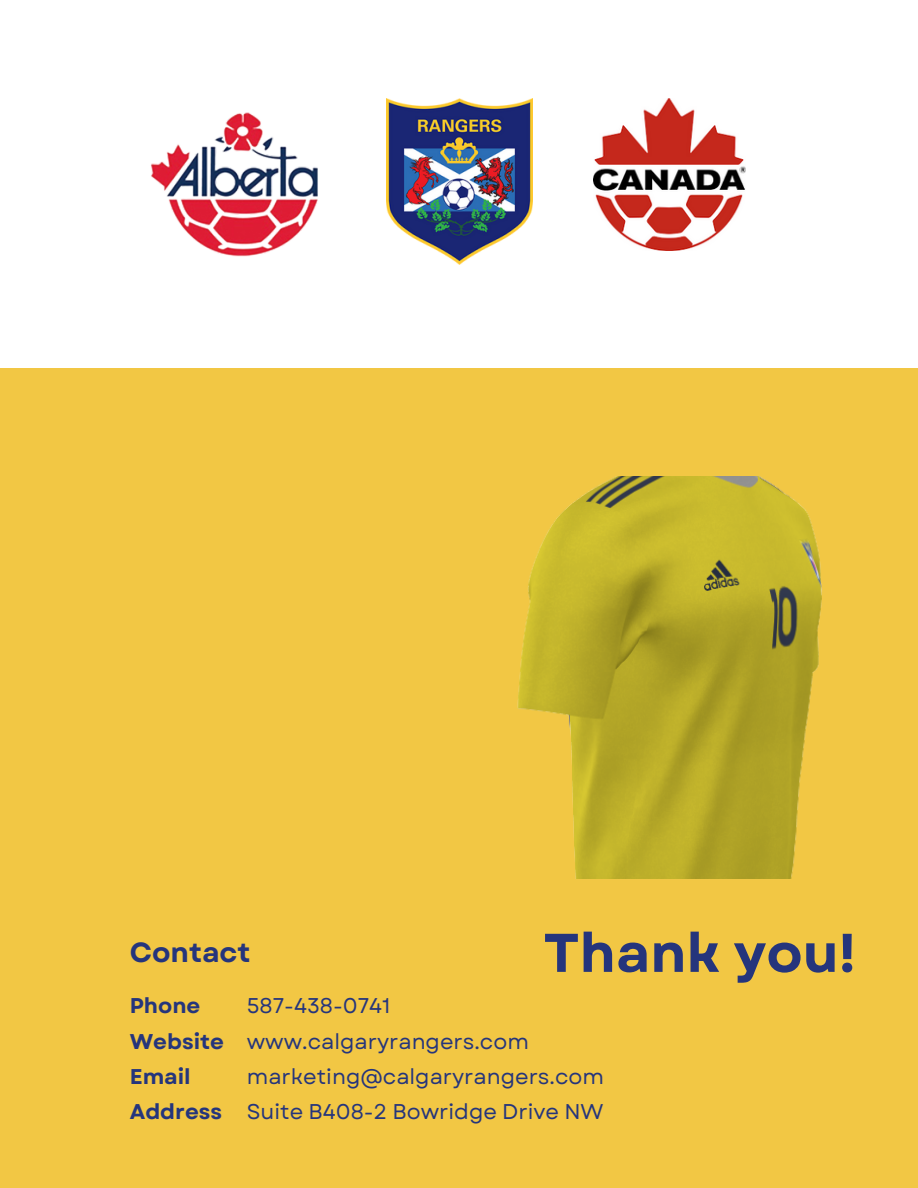
<style>
.page{position:relative;width:918px;height:1188px;background:#fff}
.page>*{position:absolute;margin:0;border:0;box-sizing:border-box;transform-origin:0 0}
.t1{font:700 54.45px "Garet";color:#25357c}
.t2{font:700 27.75px "Garet";color:#25357c}
.t3{font:21.3px "Garet";color:#25357c}
.t4{font:700 21.3px "Garet";color:#25357c}
</style>
<div class="page">
<div style="left:0;top:368px;width:918px;height:820px;background:#f2c744"></div>
<img style="left:386px;top:99px;width:146px;height:165px">
<img style="left:151px;top:112px;width:167px;height:145px">
<img style="left:594px;top:99px;width:151px;height:152px">
<img style="left:517px;top:476px;width:306px;height:402px">
<h1 class="t2" style="left:130px;top:932px;width:122px">Contact</h1>
<h2 class="t1" style="left:543px;top:914px;width:314px">Thank you!</h2>
<p class="t4" style="left:130px;top:990px;width:72px">Phone</p>
<h3 class="t3" style="left:247px;top:990px;width:145px">587-438-0741</h3>
<p class="t4" style="left:130px;top:1026px;width:96px">Website</p>
<h3 class="t3" style="left:247px;top:1026px;width:284px">www.calgaryrangers.com</h3>
<p class="t4" style="left:130px;top:1062px;width:62px">Email</p>
<h3 class="t3" style="left:247px;top:1062px;width:359px">marketing@calgaryrangers.com</h3>
<p class="t4" style="left:130px;top:1097px;width:94px">Address</p>
<h3 class="t3" style="left:247px;top:1097px;width:358px">Suite B408-2 Bowridge Drive NW</h3>
</div>
